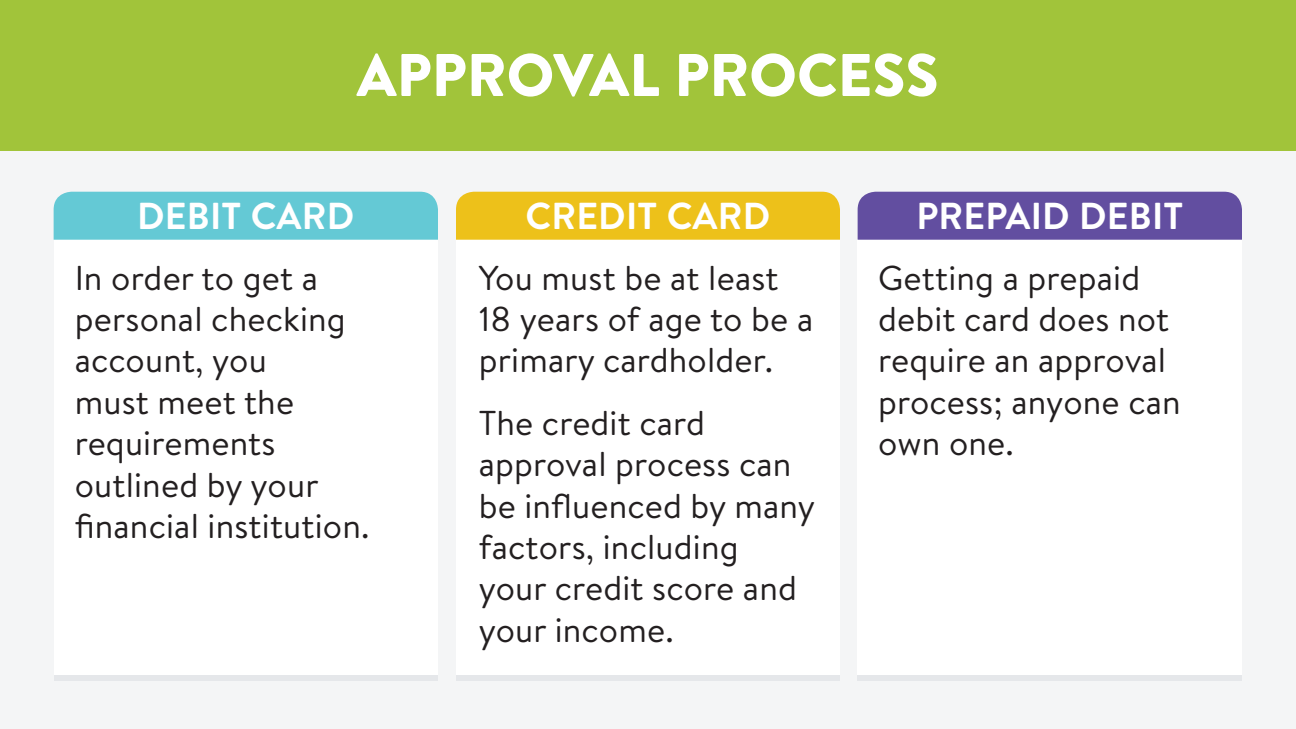
<style>
.page{position:relative;width:1296px;height:729px;background:#f4f5f6}
.page>*{position:absolute;margin:0;border:0;box-sizing:border-box;transform-origin:0 0}
.t1{font:900 60px "Brandon Text";color:#fff}
.t2{font:700 37.5px "Brandon Text";letter-spacing:.005em;color:#fff}
.t3{font:34.5px/41.4px "Brandon Text";letter-spacing:.005em;color:#231f20}
</style>
<div class="page">
<div style="left:0;top:0;width:1296px;height:150px;background:#a1c43a"></div>
<div style="left:54px;top:675px;width:384px;height:6px;background:#e5e7ea"></div>
<div style="left:54px;top:240px;width:384px;height:435px;background:#fff"></div>
<div style="left:456px;top:675px;width:384px;height:6px;background:#e5e7ea"></div>
<div style="left:456px;top:240px;width:384px;height:435px;background:#fff"></div>
<div style="left:858px;top:675px;width:384px;height:6px;background:#e5e7ea"></div>
<div style="left:858px;top:240px;width:384px;height:435px;background:#fff"></div>
<div style="left:54px;top:192px;width:384px;height:48px;background:#64c9d5"></div>
<div style="left:456px;top:192px;width:384px;height:48px;background:#edc11a"></div>
<div style="left:858px;top:192px;width:384px;height:48px;background:#624ea0"></div>
<h1 class="t1" style="left:356px;top:33px;width:584px">APPROVAL PROCESS</h1>
<p class="t2" style="left:137px;top:190px;width:219px">DEBIT CARD</p>
<p class="t2" style="left:526px;top:190px;width:246px">CREDIT CARD</p>
<p class="t2" style="left:916px;top:190px;width:268px">PREPAID DEBIT</p>
<p class="t3" style="left:75px;top:256px;width:296px">In order to get a personal checking account, you<br>must meet the requirements outlined by your financial institution.</p>
<p class="t3" style="left:479px;top:256px;width:336px">You must be at least<br>18 years of age to be a primary cardholder.</p>
<p class="t3" style="left:479px;top:401px;width:338px">The credit card approval process can be influenced by many factors, including your credit score and your income.</p>
<p class="t3" style="left:878px;top:256px;width:304px">Getting a prepaid debit card does not require an approval process; anyone can own one.</p>
</div>
